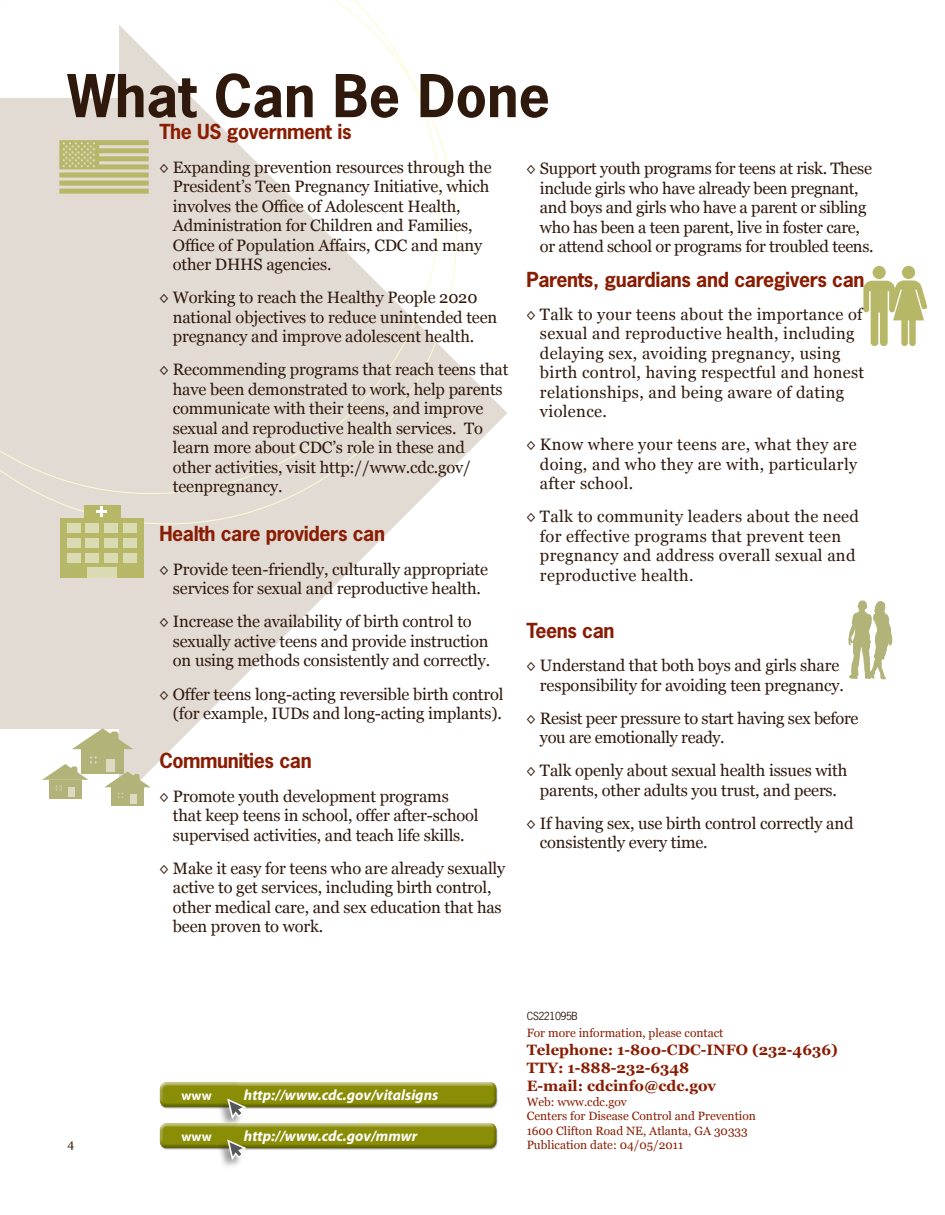
<style>
.page{position:relative;width:945px;height:1215px;background:#fff}
.page>*{position:absolute;margin:0;border:0;box-sizing:border-box;transform-origin:0 0}
.t1{font:700 55.5px "News Gothic Std";color:#2f180c}
.t2{font:700 19.5px "News Gothic Std";letter-spacing:-.02em;color:#891c02}
.t3{font:16.5px/19.5px "Georgia";letter-spacing:-.01em;color:#2f180c}
.t4{font:16.5px/19.5px "Georgia";letter-spacing:.02em;color:#2f180c}
.t5{font:700 15px/18px "Georgia";color:#891c02}
.t6{font:italic 700 15px "Myriad Pro";color:#fff}
.t7{font:700 13.2px "Myriad Pro";letter-spacing:.02em;color:#fff}
.t8{font:12px/14.4px "Georgia";color:#891c02}
.t9{font:12px "Georgia";color:#2f180c}
.t10{font:10.5px "News Gothic Std";letter-spacing:-.05em;color:#2f180c}
</style>
<div class="page">
<svg style="left:124px;top:363px;width:383px;height:409px"></svg>
<div style="left:0;top:98px;width:154px;height:630px;background:#e2dbd3"></div>
<svg style="left:39px;top:138px;width:418px;height:386px"></svg>
<svg style="left:0;top:0;width:440px;height:494px"></svg>
<svg style="left:59px;top:140px;width:90px;height:54px"></svg>
<img style="left:159px;top:1082px;width:339px;height:68px">
<div style="left:216px;top:1099px;width:30px;height:31px;background:#231f20;opacity:.45"></div>
<svg style="left:226px;top:1098px;width:23px;height:23px"></svg>
<div style="left:216px;top:1140px;width:30px;height:30px;background:#231f20;opacity:.45"></div>
<svg style="left:226px;top:1139px;width:23px;height:23px"></svg>
<div style="left:902px;top:266px;width:13px;height:13px;background:#b7b768;border-radius:50%"></div>
<div style="left:873px;top:266px;width:13px;height:13px;background:#b7b768;border-radius:50%"></div>
<svg style="left:863px;top:280px;width:65px;height:66px"></svg>
<div style="left:61px;top:518px;width:83px;height:60px;background:#b7b768"></div>
<div style="left:67px;top:523px;width:14px;height:10px;background:#dadab3"></div>
<div style="left:67px;top:538px;width:14px;height:10px;background:#dadab3"></div>
<div style="left:67px;top:553px;width:14px;height:10px;background:#dadab3"></div>
<div style="left:85px;top:523px;width:14px;height:10px;background:#dadab3"></div>
<div style="left:85px;top:538px;width:14px;height:10px;background:#dadab3"></div>
<div style="left:85px;top:553px;width:14px;height:10px;background:#dadab3"></div>
<div style="left:104px;top:523px;width:13px;height:10px;background:#dadab3"></div>
<div style="left:104px;top:538px;width:13px;height:10px;background:#dadab3"></div>
<div style="left:104px;top:553px;width:13px;height:10px;background:#dadab3"></div>
<div style="left:124px;top:523px;width:13px;height:10px;background:#dadab3"></div>
<div style="left:124px;top:538px;width:13px;height:10px;background:#dadab3"></div>
<div style="left:124px;top:553px;width:13px;height:10px;background:#dadab3"></div>
<div style="left:87px;top:567px;width:30px;height:11px;background:#dadab3"></div>
<div style="left:84px;top:505px;width:36px;height:16px;background:#b7b768"></div>
<svg style="left:97px;top:507px;width:10px;height:10px"></svg>
<svg style="left:848px;top:600px;width:44px;height:80px"></svg>
<div style="left:49px;top:780px;width:32px;height:18px;background:#b2b379"></div>
<div style="left:68px;top:787px;width:6px;height:10px;background:#dcdbc2"></div>
<div style="left:111px;top:787px;width:33px;height:19px;background:#b2b379"></div>
<svg style="left:104px;top:772px;width:47px;height:27px"></svg>
<div style="left:130px;top:795px;width:6px;height:9px;background:#dcdbc2"></div>
<svg style="left:72px;top:728px;width:61px;height:21px"></svg>
<div style="left:110px;top:731px;width:9px;height:14px;background:#b2b379;border-radius:3px"></div>
<div style="left:81px;top:749px;width:43px;height:25px;background:#b2b379"></div>
<svg style="left:42px;top:756px;width:55px;height:35px"></svg>
<div style="left:106px;top:759px;width:8px;height:13px;background:#dcdbc2"></div>
<h1 class="t1" style="left:68px;top:59px;width:484px">What Can Be Done</h1>
<p class="t2" style="left:159px;top:119px;width:194px">The US government is</p>
<p class="t3" style="left:173px;top:157px;width:320px;text-indent:-13px">◊ Expanding prevention resources through the President’s Teen Pregnancy Initiative, which involves the Office of Adolescent Health, Administration for Children and Families, Office of Population Affairs, CDC and many other DHHS agencies.</p>
<p class="t3" style="left:173px;top:288px;width:326px;text-indent:-13px">◊ Working to reach the Healthy People 2020 national objectives to reduce unintended teen pregnancy and improve adolescent health.</p>
<p class="t3" style="left:173px;top:360px;width:337px;text-indent:-13px">◊ Recommending programs that reach teens that have been demonstrated to work, help parents communicate with their teens, and improve sexual and reproductive health services. To learn more about CDC’s role in these and<br>other activities, visit http://www.cdc.gov/ teenpregnancy.</p>
<p class="t2" style="left:159px;top:521px;width:227px">Health care providers can</p>
<p class="t3" style="left:159px;top:560px;width:330px;text-align:center">◊ Provide teen-friendly, culturally appropriate services for sexual and reproductive health.</p>
<p class="t3" style="left:173px;top:612px;width:319px;text-indent:-13px">◊ Increase the availability of birth control to sexually active teens and provide instruction on using methods consistently and correctly.</p>
<p class="t3" style="left:159px;top:684px;width:346px;text-align:right">◊ Offer teens long-acting reversible birth control (for example, IUDs and long-acting implants).</p>
<p class="t2" style="left:159px;top:748px;width:154px">Communities can</p>
<p class="t3" style="left:173px;top:786px;width:307px;text-indent:-13px">◊ Promote youth development programs that keep teens in school, offer after-school supervised activities, and teach life skills.</p>
<p class="t3" style="left:173px;top:859px;width:334px;text-indent:-13px">◊ Make it easy for teens who are already sexually active to get services, including birth control, other medical care, and sex education that has been proven to work.</p>
<p class="t3" style="left:540px;top:159px;width:335px;text-indent:-13px">◊ Support youth programs for teens at risk. These include girls who have already been pregnant, and boys and girls who have a parent or sibling who has been a teen parent, live in foster care, or attend school or programs for troubled teens.</p>
<p class="t2" style="left:526px;top:266px;width:340px">Parents, guardians and caregivers can</p>
<p class="t4" style="left:540px;top:305px;width:326px;text-indent:-13px">◊ Talk to your teens about the importance of sexual and reproductive health, including delaying sex, avoiding pregnancy, using birth control, having respectful and honest relationships, and being aware of dating violence.</p>
<p class="t3" style="left:540px;top:435px;width:319px;text-align:justify;text-indent:-13px">◊ Know where your teens are, what they are doing, and who they are with, particularly after school.</p>
<p class="t4" style="left:540px;top:507px;width:321px;text-indent:-13px">◊ Talk to community leaders about the need for effective programs that prevent teen pregnancy and address overall sexual and reproductive health.</p>
<p class="t2" style="left:526px;top:618px;width:90px">Teens can</p>
<p class="t3" style="left:526px;top:656px;width:319px;text-align:right">◊ Understand that both boys and girls share responsibility for avoiding teen pregnancy.</p>
<p class="t3" style="left:540px;top:708px;width:320px;text-indent:-13px">◊ Resist peer pressure to start having sex before you are emotionally ready.</p>
<p class="t3" style="left:526px;top:761px;width:322px;text-align:center">◊ Talk openly about sexual health issues with parents, other adults you trust, and peers.</p>
<p class="t3" style="left:540px;top:814px;width:315px;text-indent:-13px">◊ If having sex, use birth control correctly and consistently every time.</p>
<p class="t9" style="left:68px;top:1137px;width:8px">4</p>
<p class="t7" style="left:181px;top:1087px;width:32px">www</p>
<p class="t6" style="left:244px;top:1085px;width:196px">http://www.cdc.gov/vitalsigns</p>
<p class="t7" style="left:181px;top:1128px;width:32px">www</p>
<p class="t6" style="left:244px;top:1126px;width:175px">http://www.cdc.gov/mmwr</p>
<p class="t10" style="left:527px;top:1010px;width:53px">CS221095B</p>
<p class="t8" style="left:527px;top:1026px;width:198px">For more information, please contact</p>
<p class="t5" style="left:527px;top:1041px;width:313px">Telephone: 1-800-CDC-INFO (232-4636)<br>TTY: 1-888-232-6348<br>E-mail: cdcinfo@cdc.gov</p>
<p class="t8" style="left:527px;top:1095px;width:231px">Web: www.cdc.gov<br>Centers for Disease Control and Prevention<br>1600 Clifton Road NE, Atlanta, GA 30333<br>Publication date: 04/05/2011</p>
</div>
